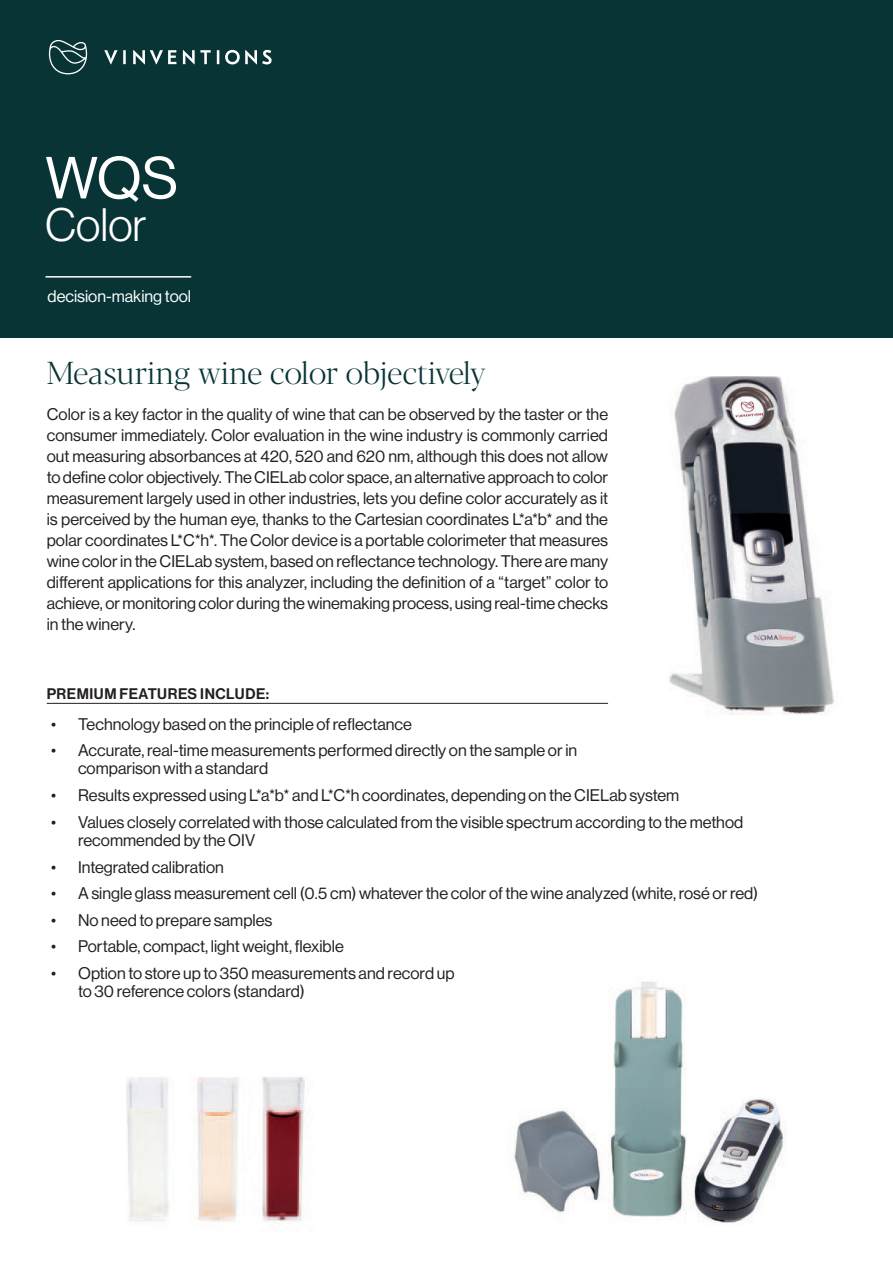
<style>
.page{position:relative;width:893px;height:1263px;background:#fff}
.page>*{position:absolute;margin:0;border:0;box-sizing:border-box;transform-origin:0 0}
.t1{font:58.05px "N Haas Grotesk DS Pro 55 Rg";color:#fff}
.t2{font:45.75px "N Haas Grotesk DS Pro 45 Lt";color:#fff}
.t3{font:31.5px "Vinventions Display";color:#083436}
.t4{font:16.5px/21px "N Haas Grotesk DS Pro 55 Rg";color:#231f20}
.t5{font:16.5px "N Haas Grotesk DS Pro 55 Rg";color:#fff}
.t6{font:15px "N Haas Grotesk DS Pro 65 Md";letter-spacing:.035em;color:#231f20}
</style>
<div class="page">
<div style="left:0;top:0;width:893px;height:338px;background:#083436"></div>
<svg style="left:49px;top:40px;width:38px;height:34px"></svg>
<svg style="left:104px;top:50px;width:168px;height:14px"></svg>
<hr style="left:47px;top:703px;width:561px;height:1px;background:#231f20">
<hr style="left:45px;top:276px;width:146px;height:2px;background:#fff">
<img style="left:669px;top:376px;width:165px;height:339px">
<img style="left:514px;top:981px;width:273px;height:242px">
<img style="left:127px;top:1076px;width:178px;height:146px">
<h1 class="t1" style="left:45px;top:145px;width:134px">WQS</h1>
<h2 class="t2" style="left:45px;top:199px;width:103px">Color</h2>
<p class="t5" style="left:48px;top:287px;width:145px">decision-making tool</p>
<h3 class="t3" style="left:47px;top:353px;width:440px">Measuring wine color objectively</h3>
<p class="t4" style="left:47px;top:404px;width:563px;text-align:justify">Color is a key factor in the quality of wine that can be observed by the taster or the consumer immediately. Color evaluation in the wine industry is commonly carried out measuring absorbances at 420, 520 and 620 nm, although this does not allow to define color objectively. The CIELab color space, an alternative approach to color measurement largely used in other industries, lets you define color accurately as it is perceived by the human eye, thanks to the Cartesian coordinates L*a*b* and the polar coordinates L*C*h*. The Color device is a portable colorimeter that measures wine color in the CIELab system, based on reflectance technology. There are many different applications for this analyzer, including the definition of a “target” color to achieve, or monitoring color during the winemaking process, using real-time checks in the winery.</p>
<p class="t6" style="left:47px;top:685px;width:224px">PREMIUM FEATURES INCLUDE:</p>
<p class="t4" style="left:51px;top:713px;width:362px">• Technology based on the principle of reflectance</p>
<p class="t4" style="left:78px;top:741px;width:501px;line-height:18.1px;text-indent:-27px">• Accurate, real-time measurements performed directly on the sample or in comparison with a standard</p>
<p class="t4" style="left:51px;top:785px;width:630px">• Results expressed using L*a*b* and L*C*h coordinates, depending on the CIELab system</p>
<p class="t4" style="left:78px;top:813px;width:667px;line-height:18.1px;text-indent:-27px">• Values closely correlated with those calculated from the visible spectrum according to the method recommended by the OIV</p>
<p class="t4" style="left:51px;top:856px;width:174px">• Integrated calibration</p>
<p class="t4" style="left:51px;top:883px;width:709px">• A single glass measurement cell (0.5 cm) whatever the color of the wine analyzed (white, rosé or red)</p>
<p class="t4" style="left:51px;top:910px;width:223px">• No need to prepare samples</p>
<p class="t4" style="left:51px;top:936px;width:294px">• Portable, compact, light weight, flexible</p>
<p class="t4" style="left:78px;top:964px;width:378px;line-height:18.1px;text-indent:-27px">• Option to store up to 350 measurements and record up to 30 reference colors (standard)</p>
</div>
